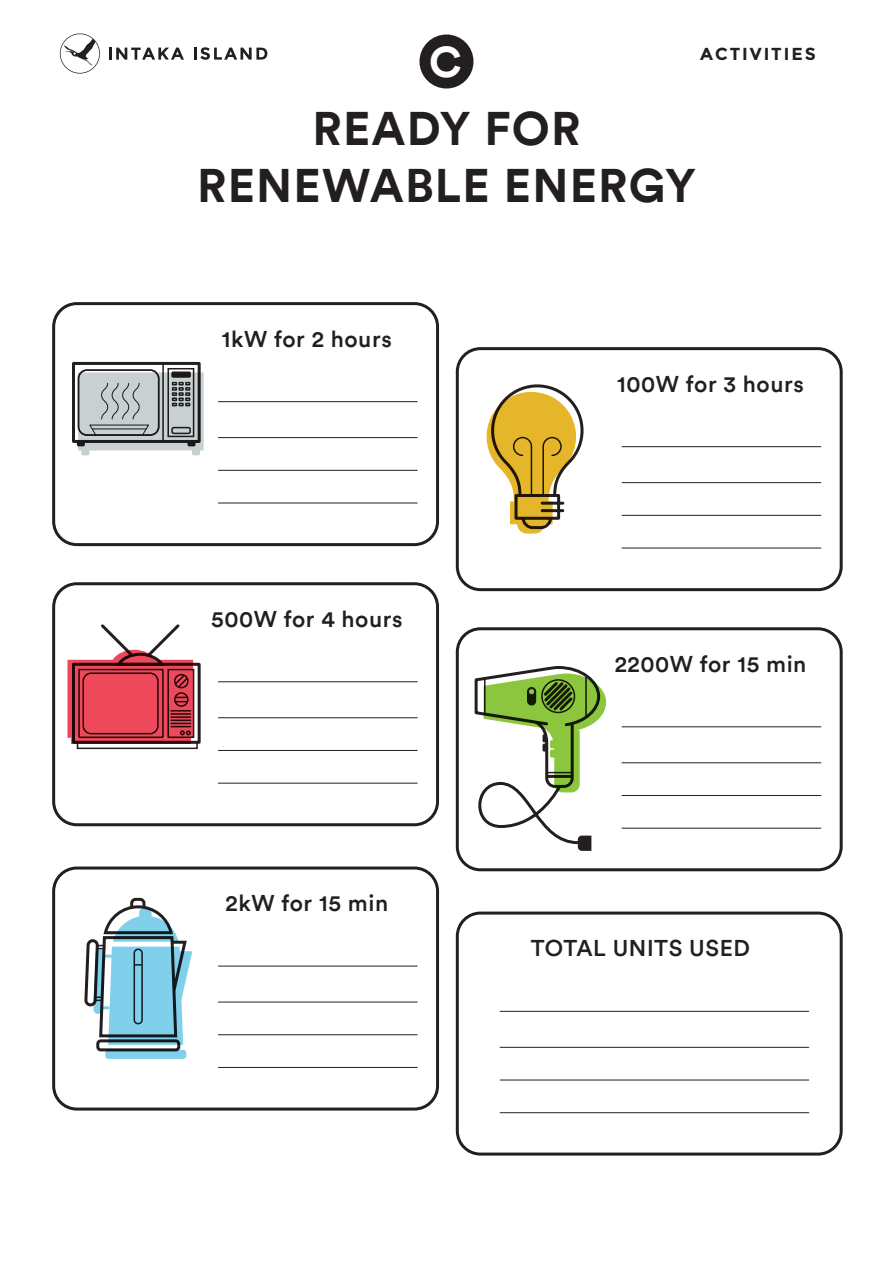
<style>
.page{position:relative;width:893px;height:1263px;background:#fff}
.page>*{position:absolute;margin:0;border:0;box-sizing:border-box;transform-origin:0 0}
.t1{font:700 47.1px/56.6px "Circular";letter-spacing:.025em;color:#231f20;text-align:center}
.t2{font:700 43.05px "Circular";color:#fff}
.t3{font:500 22.8px "Circular";letter-spacing:.025em;color:#231f20}
.t4{font:700 17.4px "Montserrat";letter-spacing:.11em;color:#231f20}
</style>
<div class="page">
<svg style="left:109px;top:48px;width:75px;height:12px"></svg>
<svg style="left:194px;top:47px;width:73px;height:13px"></svg>
<svg style="left:60px;top:33px;width:40px;height:41px"></svg>
<div style="left:419px;top:34px;width:54px;height:54px;background:#231f20;border-radius:50%"></div>
<div style="left:52px;top:302px;width:387px;height:244px;border:3px solid #231f20;border-radius:23px"></div>
<hr style="left:218px;top:401px;width:200px;height:1px;background:#231f20">
<hr style="left:218px;top:437px;width:200px;height:1px;background:#231f20">
<hr style="left:218px;top:470px;width:200px;height:1px;background:#231f20">
<hr style="left:218px;top:503px;width:200px;height:1px;background:#231f20">
<div style="left:456px;top:347px;width:387px;height:244px;border:3px solid #231f20;border-radius:23px"></div>
<hr style="left:622px;top:446px;width:199px;height:1px;background:#231f20">
<hr style="left:622px;top:482px;width:199px;height:1px;background:#231f20">
<hr style="left:622px;top:515px;width:199px;height:1px;background:#231f20">
<hr style="left:622px;top:548px;width:199px;height:1px;background:#231f20">
<div style="left:52px;top:582px;width:387px;height:244px;border:3px solid #231f20;border-radius:23px"></div>
<hr style="left:218px;top:681px;width:200px;height:1px;background:#231f20">
<hr style="left:218px;top:717px;width:200px;height:1px;background:#231f20">
<hr style="left:218px;top:750px;width:200px;height:1px;background:#231f20">
<hr style="left:218px;top:783px;width:200px;height:1px;background:#231f20">
<div style="left:456px;top:627px;width:387px;height:244px;border:3px solid #231f20;border-radius:23px"></div>
<hr style="left:622px;top:726px;width:199px;height:1px;background:#231f20">
<hr style="left:622px;top:762px;width:199px;height:1px;background:#231f20">
<hr style="left:622px;top:795px;width:199px;height:1px;background:#231f20">
<hr style="left:622px;top:828px;width:199px;height:1px;background:#231f20">
<hr style="left:500px;top:1011px;width:309px;height:1px;background:#231f20">
<hr style="left:500px;top:1047px;width:309px;height:1px;background:#231f20">
<hr style="left:500px;top:1080px;width:309px;height:1px;background:#231f20">
<hr style="left:500px;top:1112px;width:309px;height:1px;background:#231f20">
<div style="left:52px;top:866px;width:387px;height:244px;border:3px solid #231f20;border-radius:23px"></div>
<hr style="left:218px;top:966px;width:200px;height:1px;background:#231f20">
<hr style="left:218px;top:1002px;width:200px;height:1px;background:#231f20">
<hr style="left:218px;top:1034px;width:200px;height:1px;background:#231f20">
<hr style="left:218px;top:1067px;width:200px;height:1px;background:#231f20">
<div style="left:456px;top:911px;width:387px;height:244px;border:3px solid #231f20;border-radius:23px"></div>
<div style="left:72px;top:663px;width:129px;height:81px;border:3px solid #231f20"></div>
<div style="left:167px;top:669px;width:27px;height:69px;border:2px solid #231f20"></div>
<div style="left:77px;top:742px;width:121px;height:7px;border:2px solid #231f20"></div>
<div style="left:72px;top:362px;width:129px;height:81px;background:#fff;border:3px solid #231f20"></div>
<svg style="left:171px;top:371px;width:20px;height:7px"></svg>
<div style="left:167px;top:368px;width:27px;height:69px;border:2px solid #231f20"></div>
<hr style="left:162px;top:363px;width:2px;height:78px;background:#231f20">
<div style="left:78px;top:369px;width:81px;height:67px;border:2px solid #231f20;border-radius:8px"></div>
<div style="left:96px;top:1039px;width:84px;height:12px;border:3px solid #231f20;border-radius:3px"></div>
<svg style="left:78px;top:372px;width:126px;height:83px;background:#a8adaf"></svg>
<svg style="left:486px;top:384px;width:98px;height:150px"></svg>
<svg style="left:474px;top:666px;width:132px;height:185px"></svg>
<div style="left:105px;top:1050px;width:81px;height:9px;background:#81d0eb;border-radius:3px"></div>
<svg style="left:85px;top:897px;width:107px;height:148px"></svg>
<svg style="left:67px;top:624px;width:126px;height:114px"></svg>
<svg style="left:72px;top:738px;width:119px;height:6px"></svg>
<h2 class="t2" style="left:429px;top:34px;width:34px">C</h2>
<p class="t4" style="left:700px;top:43px;width:117px">ACTIVITIES</p>
<h1 class="t1" style="left:197px;top:99px;width:500px">READY FOR<br>RENEWABLE ENERGY</h1>
<p class="t3" style="left:222px;top:324px;width:171px">1kW for 2 hours</p>
<p class="t3" style="left:211px;top:604px;width:193px">500W for 4 hours</p>
<p class="t3" style="left:226px;top:889px;width:164px">2kW for 15 min</p>
<p class="t3" style="left:617px;top:369px;width:188px">100W for 3 hours</p>
<p class="t3" style="left:615px;top:649px;width:193px">2200W for 15 min</p>
<p class="t3" style="left:531px;top:933px;width:221px">TOTAL UNITS USED</p>
</div>
